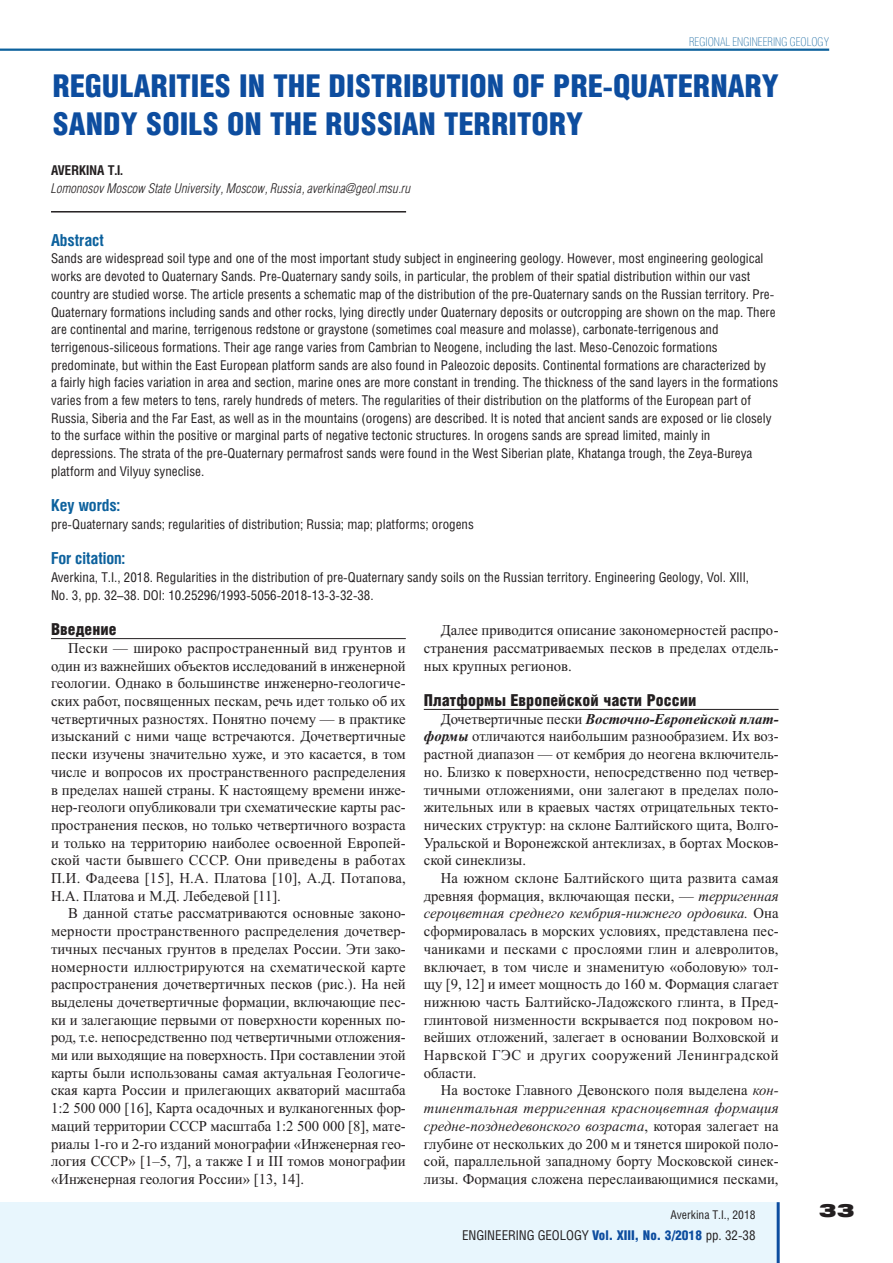
<style>
.page{position:relative;width:893px;height:1263px;background:#fff}
.page>*{position:absolute;margin:0;border:0;box-sizing:border-box;transform-origin:0 0}
.t1{font:900 31.5px/37.8px "Helios Cond";color:#0d4d9f}
.t2{font:900 18px "Helios Ext";color:#231f20}
.t3{font:900 16.5px "Helios Cond";letter-spacing:.005em;color:#231f20}
.t4{font:700 16.5px "Helios Cond";color:#0c619d}
.t5{font:15px/17.7px "Times New Roman";color:#231f20;text-align:justify}
.t6{font:13.5px/17.7px "Helios Cond";color:#231f20}
.t7{font:italic 300 13.5px "Helios Cond";letter-spacing:.005em;color:#231f20}
.t8{font:700 13.5px "Helios Cond";letter-spacing:.005em;color:#231f20}
.t9{font:100 12px "Helios Cond";color:#0c619d}
.t10{font:12px "Helios Cond";color:#231f20}
.s1{font-weight:700;font-style:italic}
.s2{font-style:italic}
.s3{font-weight:900;color:#0d4d9f}
</style>
<div class="page">
<div style="left:0;top:1202px;width:777px;height:61px;background:#e8f6fd"></div>
<hr style="left:0;top:49px;width:829px;height:2px;background:#0c619d">
<hr style="left:777px;top:1202px;width:3px;height:61px;background:#0d4d9f">
<hr style="left:51px;top:638px;width:355px;height:1px;background:#231f20">
<hr style="left:424px;top:709px;width:355px;height:1px;background:#231f20">
<hr style="left:51px;top:211px;width:355px;height:2px;background:#231f20">
<p class="t9" style="left:689px;top:37px;width:142px">REGIONAL ENGINEERING GEOLOGY</p>
<h1 class="t1" style="left:53px;top:69px;width:728px">REGULARITIES IN THE DISTRIBUTION OF PRE-QUATERNARY<br>SANDY SOILS ON THE RUSSIAN TERRITORY</h1>
<p class="t8" style="left:51px;top:165px;width:73px">AVERKINA T.I.</p>
<p class="t7" style="left:51px;top:183px;width:361px">Lomonosov Moscow State University, Moscow, Russia, averkina@geol.msu.ru</p>
<p class="t4" style="left:51px;top:234px;width:54px">Abstract</p>
<p class="t6" style="left:51px;top:251px;width:729px">Sands are widespread soil type and one of the most important study subject in engineering geology. However, most engineering geological works are devoted to Quaternary Sands. Pre-Quaternary sandy soils, in particular, the problem of their spatial distribution within our vast country are studied worse. The article presents a schematic map of the distribution of the pre-Quaternary sands on the Russian territory. Pre-Quaternary formations including sands and other rocks, lying directly under Quaternary deposits or outcropping are shown on the map. There are continental and marine, terrigenous redstone or graystone (sometimes coal measure and molasse), carbonate-terrigenous and terrigenous-siliceous formations. Their age range varies from Cambrian to Neogene, including the last. Meso-Cenozoic formations predominate, but within the East European platform sands are also found in Paleozoic deposits. Continental formations are characterized by<br>a fairly high facies variation in area and section, marine ones are more constant in trending. The thickness of the sand layers in the formations varies from a few meters to tens, rarely hundreds of meters. The regularities of their distribution on the platforms of the European part of Russia, Siberia and the Far East, as well as in the mountains (orogens) are described. It is noted that ancient sands are exposed or lie closely to the surface within the positive or marginal parts of negative tectonic structures. In orogens sands are spread limited, mainly in depressions. The strata of the pre-Quaternary permafrost sands were found in the West Siberian plate, Khatanga trough, the Zeya-Bureya platform and Vilyuy syneclise.</p>
<p class="t4" style="left:51px;top:499px;width:70px">Key words:</p>
<p class="t6" style="left:51px;top:516px;width:424px">pre-Quaternary sands; regularities of distribution; Russia; map; platforms; orogens</p>
<p class="t4" style="left:51px;top:552px;width:76px">For citation:</p>
<p class="t6" style="left:51px;top:570px;width:699px">Averkina, T.I., 2018. Regularities in the distribution of pre-Quaternary sandy soils on the Russian territory. Engineering Geology, Vol. XIII,<br>No. 3, pp. 32–38. DOI: 10.25296/1993-5056-2018-13-3-32-38.</p>
<p class="t3" style="left:51px;top:623px;width:67px">Введение</p>
<p class="t5" style="left:51px;top:640px;width:356px;text-indent:17px">Пески — широко распространенный вид грунтов и один из важнейших объектов исследований в инженерной геологии. Однако в большинстве инженерно-геологиче&shy;ских работ, посвященных пескам, речь идет только об их четвертичных разностях. Понятно почему — в практике изысканий с ними чаще встречаются. Дочетвертичные пески изучены значительно хуже, и это касается, в том числе и вопросов их пространственного распределения в пределах нашей страны. К настоящему времени инже&shy;нер-геологи опубликовали три схематические карты рас&shy;пространения песков, но только четвертичного возраста и только на территорию наиболее освоенной Европей&shy;ской части бывшего СССР. Они приведены в работах П.И. Фадеева [15], Н.А. Платова [10], А.Д. Потапова, Н.А. Платова и М.Д. Лебедевой [11].</p>
<p class="t5" style="left:51px;top:906px;width:356px;text-indent:17px">В данной статье рассматриваются основные законо&shy;мерности пространственного распределения дочетвер&shy;тичных песчаных грунтов в пределах России. Эти зако&shy;номерности иллюстрируются на схематической карте распространения дочетвертичных песков (рис.). На ней выделены дочетвертичные формации, включающие пес&shy;ки и залегающие первыми от поверхности коренных по&shy;род, т.е. непосредственно под четвертичными отложения&shy;ми или выходящие на поверхность. При составлении этой карты были использованы самая актуальная Геологиче&shy;ская карта России и прилегающих акваторий масштаба 1:2 500 000 [16], Карта осадочных и вулканогенных фор&shy;маций территории СССР масштаба 1:2 500 000 [8], мате&shy;риалы 1-го и 2-го изданий монографии «Инженерная гео&shy;логия СССР» [1–5, 7], а также I и III томов монографии «Инженерная геология России» [13, 14].</p>
<p class="t5" style="left:424px;top:623px;width:356px;text-indent:17px">Далее приводится описание закономерностей распро&shy;странения рассматриваемых песков в пределах отдель&shy;ных крупных регионов.</p>
<p class="t3" style="left:424px;top:694px;width:274px">Платформы Европейской части России</p>
<p class="t5" style="left:424px;top:711px;width:356px;text-indent:17px">Дочетвертичные пески <span class="s1">Восточно-Европейской плат&shy;формы</span> отличаются наибольшим разнообразием. Их воз&shy;растной диапазон — от кембрия до неогена включитель&shy;но. Близко к поверхности, непосредственно под четвер&shy;тичными отложениями, они залегают в пределах поло&shy;жительных или в краевых частях отрицательных текто&shy;нических структур: на склоне Балтийского щита, Волго-Уральской и Воронежской антеклизах, в бортах Москов&shy;ской синеклизы.</p>
<p class="t5" style="left:424px;top:870px;width:356px;text-indent:17px">На южном склоне Балтийского щита развита самая древняя формация, включающая пески, — <span class="s2">терригенная сероцветная среднего кембрия-нижнего ордовика.</span> Она сформировалась в морских условиях, представлена пес&shy;чаниками и песками с прослоями глин и алевролитов, включает, в том числе и знаменитую «оболовую» тол&shy;щу [9, 12] и имеет мощность до 160 м. Формация слагает нижнюю часть Балтийско-Ладожского глинта, в Пред&shy;глинтовой низменности вскрывается под покровом но&shy;вейших отложений, залегает в основании Волховской и Нарвской ГЭС и других сооружений Ленинградской области.</p>
<p class="t5" style="left:424px;top:1083px;width:356px;text-indent:17px">На востоке Главного Девонского поля выделена <span class="s2">кон&shy;тинентальная терригенная красноцветная формация средне-позднедевонского возраста</span>, которая залегает на глубине от нескольких до 200 м и тянется широкой поло&shy;сой, параллельной западному борту Московской синек&shy;лизы. Формация сложена переслаивающимися песками,</p>
<p class="t10" style="left:671px;top:1210px;width:86px">Averkina T.I., 2018</p>
<p class="t6" style="left:462px;top:1227px;width:295px">ENGINEERING GEOLOGY <span class="s3">Vol. XIII, No. 3/2018</span> pp. 32-38</p>
<p class="t2" style="left:819px;top:1203px;width:37px">33</p>
</div>
